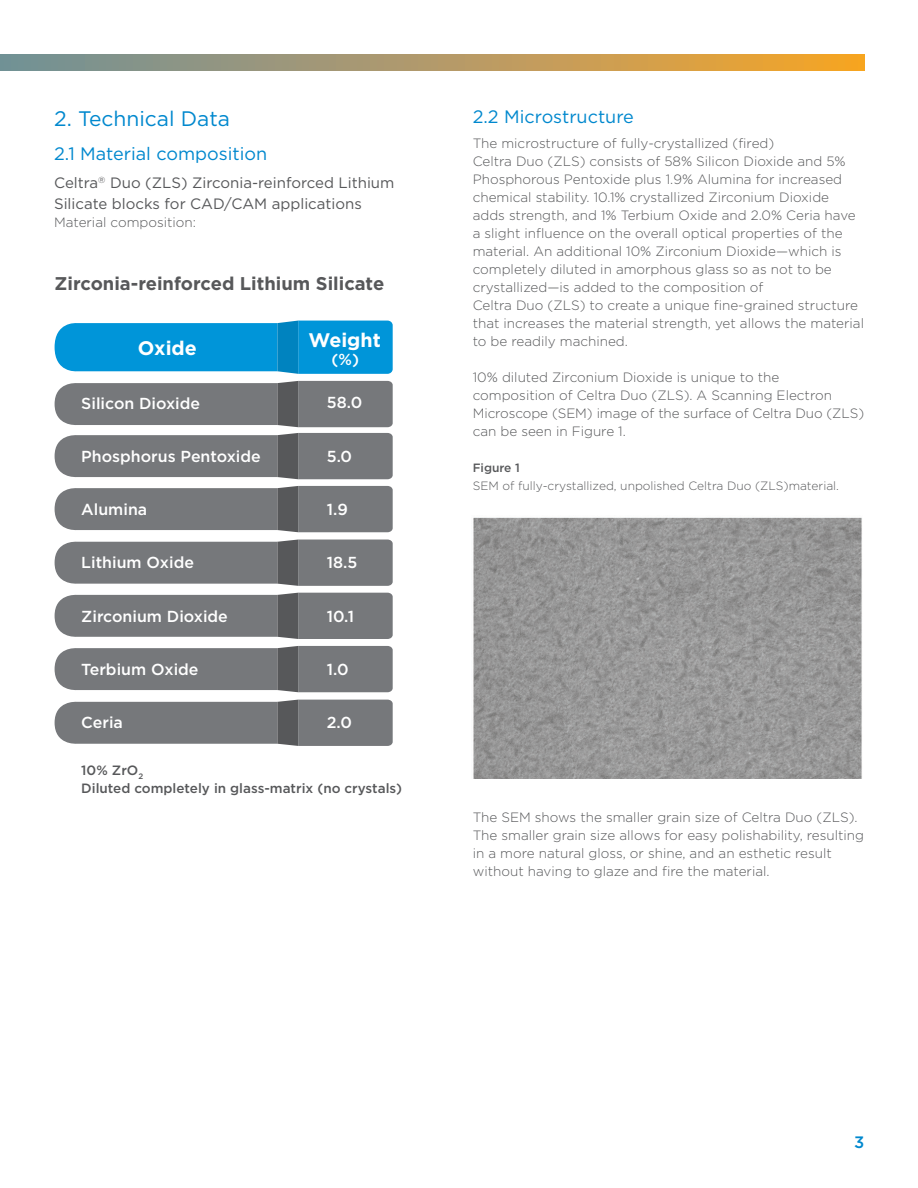
<style>
.page{position:relative;width:918px;height:1188px;background:#fff}
.page>*{position:absolute;margin:0;border:0;box-sizing:border-box;transform-origin:0 0}
.t1{font:21px "Gotham";color:#0088ce}
.t2{font:700 19.65px "Gotham";color:#fff}
.t3{font:700 18.45px "Gotham";color:#57585a}
.t4{font:18px "Gotham";color:#0088ce}
.t5{font:500 16.5px "Gotham";color:#0088ce}
.t6{font:500 15.9px "Gotham";color:#fff}
.t7{font:15px/21px "Gotham";color:#57585a}
.t8{font:300 13.5px/18px "Gotham";color:#57585a}
.t9{font:500 13.5px/18.5px "Gotham";color:#57585a}
.t10{font:300 12px "Gotham";color:#57585a}
.t11{font:500 12px "Gotham";color:#57585a}
</style>
<div class="page">
<svg style="left:55px;top:381px;width:338px;height:46px;background:#7e7f82"></svg>
<svg style="left:55px;top:433px;width:338px;height:46px;background:#7e7f82"></svg>
<svg style="left:55px;top:486px;width:338px;height:46px;background:#7e7f82"></svg>
<svg style="left:55px;top:539px;width:338px;height:47px;background:#808285"></svg>
<svg style="left:55px;top:592px;width:338px;height:47px;background:#808285"></svg>
<svg style="left:55px;top:646px;width:338px;height:46px;background:#7e7f82"></svg>
<svg style="left:55px;top:699px;width:338px;height:47px;background:#808285"></svg>
<svg style="left:55px;top:320px;width:338px;height:54px;background:#179dda"></svg>
<img style="left:473px;top:517px;width:389px;height:261px">
<div style="left:0;top:55px;width:864px;height:16px;background:linear-gradient(to right,#70909e,#f6a42c)"></div>
<h1 class="t1" style="left:54px;top:107px;width:177px">2. Technical Data</h1>
<h3 class="t4" style="left:54px;top:144px;width:215px">2.1 Material composition</h3>
<p class="t7" style="left:54px;top:172px;width:342px">Celtra<sup>®</sup> Duo (ZLS) Zirconia-reinforced Lithium<br>Silicate blocks for CAD/CAM applications</p>
<p class="t8" style="left:54px;top:213px;width:143px">Material composition:</p>
<h3 class="t3" style="left:55px;top:272px;width:331px">Zirconia-reinforced Lithium Silicate</h3>
<h2 class="t2" style="left:138px;top:336px;width:61px">Oxide</h2>
<h2 class="t2" style="left:309px;top:328px;width:74px">Weight</h2>
<p class="t6" style="left:332px;top:350px;width:29px">(%)</p>
<p class="t6" style="left:81px;top:393px;width:120px">Silicon Dioxide</p>
<p class="t6" style="left:327px;top:393px;width:37px">58.0</p>
<p class="t6" style="left:81px;top:446px;width:181px">Phosphorus Pentoxide</p>
<p class="t6" style="left:81px;top:500px;width:67px">Alumina</p>
<p class="t6" style="left:327px;top:446px;width:27px">5.0</p>
<p class="t6" style="left:327px;top:500px;width:23px">1.9</p>
<p class="t6" style="left:81px;top:553px;width:114px">Lithium Oxide</p>
<p class="t6" style="left:327px;top:553px;width:32px">18.5</p>
<p class="t6" style="left:81px;top:606px;width:148px">Zirconium Dioxide</p>
<p class="t6" style="left:327px;top:606px;width:29px">10.1</p>
<p class="t6" style="left:81px;top:660px;width:119px">Terbium Oxide</p>
<p class="t6" style="left:327px;top:659px;width:23px">1.0</p>
<p class="t6" style="left:81px;top:713px;width:43px">Ceria</p>
<p class="t6" style="left:327px;top:713px;width:27px">2.0</p>
<p class="t9" style="left:81px;top:760px;width:322px">10% ZrO<sub>2<br></sub>Diluted completely in glass-matrix (no crystals)</p>
<h3 class="t4" style="left:473px;top:107px;width:163px">2.2 Microstructure</h3>
<p class="t8" style="left:473px;top:134px;width:393px">The microstructure of fully-crystallized (fired)<br>Celtra Duo (ZLS) consists of 58% Silicon Dioxide and 5% Phosphorous Pentoxide plus 1.9% Alumina for increased chemical stability. 10.1% crystallized Zirconium Dioxide adds strength, and 1% Terbium Oxide and 2.0% Ceria have a slight influence on the overall optical properties of the material. An additional 10% Zirconium Dioxide—which is completely diluted in amorphous glass so as not to be crystallized—is added to the composition of<br>Celtra Duo (ZLS) to create a unique fine-grained structure that increases the material strength, yet allows the material to be readily machined.</p>
<p class="t8" style="left:473px;top:368px;width:393px">10% diluted Zirconium Dioxide is unique to the composition of Celtra Duo (ZLS). A Scanning Electron Microscope (SEM) image of the surface of Celtra Duo (ZLS) can be seen in Figure 1.</p>
<p class="t11" style="left:473px;top:461px;width:49px">Figure 1</p>
<p class="t10" style="left:473px;top:479px;width:368px">SEM of fully-crystallized, unpolished Celtra Duo (ZLS)material.</p>
<p class="t8" style="left:473px;top:807px;width:393px">The SEM shows the smaller grain size of Celtra Duo (ZLS).<br>The smaller grain size allows for easy polishability, resulting in a more natural gloss, or shine, and an esthetic result without having to glaze and fire the material.</p>
<p class="t5" style="left:854px;top:1133px;width:12px">3</p>
</div>
